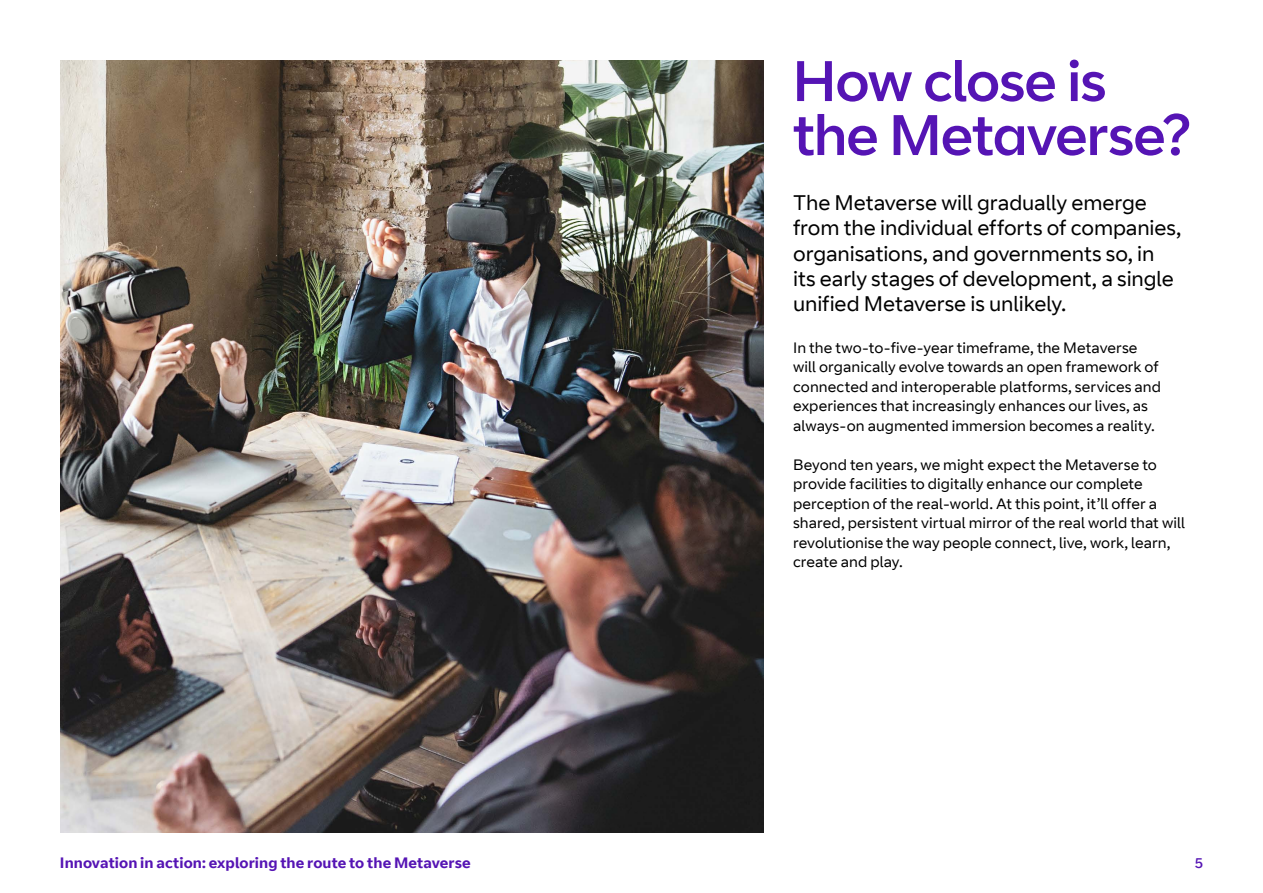
<style>
.page{position:relative;width:1263px;height:893px;background:#fff}
.page>*{position:absolute;margin:0;border:0;box-sizing:border-box;transform-origin:0 0}
.t1{font:57px/54px "BT Curve Headline";letter-spacing:-.01em;color:#5514b4}
.t2{font:21px/25.2px "BT Curve";letter-spacing:-.005em;color:#000}
.t3{font:15px/19.5px "BT Curve";letter-spacing:.005em;color:#000}
.t4{font:700 15px "BT Curve";letter-spacing:.005em;color:#5514b4}
.t5{font:14.25px "BT Curve Headline";color:#5514b4}
</style>
<div class="page">
<img style="left:60px;top:60px;width:703px;height:773px">
<h1 class="t1" style="left:793px;top:57px;width:399px">How close is the Metaverse?</h1>
<h2 class="t2" style="left:793px;top:191px;width:390px">The Metaverse will gradually emerge from the individual efforts of companies, organisations, and governments so, in its early stages of development, a single unified Metaverse is unlikely.</h2>
<p class="t3" style="left:793px;top:338px;width:369px">In the two-to-five-year timeframe, the Metaverse will organically evolve towards an open framework of connected and interoperable platforms, services and experiences that increasingly enhances our lives, as always-on augmented immersion becomes a reality.</p>
<p class="t3" style="left:793px;top:455px;width:393px">Beyond ten years, we might expect the Metaverse to provide facilities to digitally enhance our complete perception of the real-world. At this point, it’ll offer a shared, persistent virtual mirror of the real world that will revolutionise the way people connect, live, work, learn, create and play.</p>
<p class="t4" style="left:60px;top:854px;width:412px">Innovation in action: exploring the route to the Metaverse</p>
<p class="t5" style="left:1195px;top:855px;width:10px">5</p>
</div>
